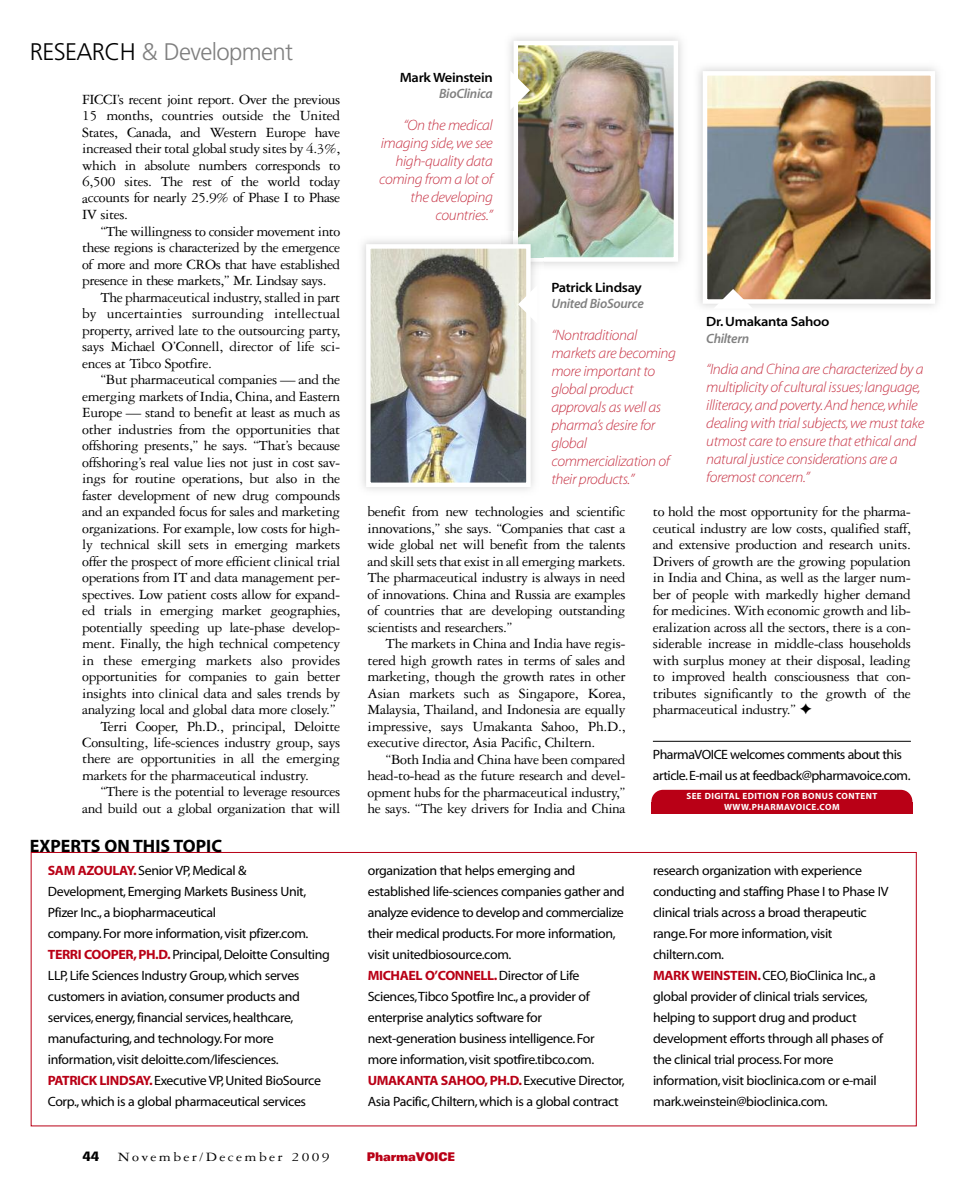
<style>
.page{position:relative;width:972px;height:1188px;background:#fff}
.page>*{position:absolute;margin:0;border:0;box-sizing:border-box;transform-origin:0 0}
.t1{font:300 24px "Frutiger";letter-spacing:-.03em;color:#808080}
.t2{font:18px "Myriad MM.700.wt.600.wd";color:#000}
.t3{font:15px/16.5px "Garamond Three";letter-spacing:-.025em;color:#000;text-align:justify}
.t4{font:15px/18px "Myriad MM It.215.wt.600.wd";letter-spacing:-.025em;color:#c73345}
.t5{font:15px "Garamond Three";letter-spacing:-.005em;color:#000}
.t6{font:13.5px/21px "Myriad MM.400.wt.600.wd";letter-spacing:-.025em;color:#000}
.t7{font:13.5px "Myriad MM.700.wt.600.wd";letter-spacing:-.03em;color:#b90016}
.t8{font:13.5px "Myriad MM.215.wt.700.wd";letter-spacing:-.025em;color:#000}
.t9{font:13.5px "Myriad MM It.565.wt.600.wd";letter-spacing:-.02em;color:#808080}
.t10{font:13.5px "Garamond Three";letter-spacing:.15em;color:#000;scale:1.15 1}
.t11{font:700 condensed 13.5px "Univers";color:#000;scale:1.4 1}
.t12{font:900 expanded 12px "Univers";letter-spacing:-.015em;color:#b90016;scale:.75 1}
.t13{font:9px/10.4px "Myriad MM.700.wt.600.wd";letter-spacing:.05em;color:#fff;text-align:center}
.s1{color:#000}
.s2{font-family:"Myriad MM.700.wt.600.wd";color:#b90016}
.s3{font-family:"Myriad MM.400.wt.600.wd";color:#000}
</style>
<div class="page">
<hr style="left:653px;top:741px;width:258px;height:1px;background:#000">
<img style="left:708px;top:76px;width:222px;height:223px">
<div style="left:703px;top:71px;width:232px;height:233px;border:4px solid #fff"></div>
<svg style="left:713px;top:289px;width:40px;height:20px"></svg>
<div style="left:651px;top:790px;width:261px;height:23px;background:#b90016;border-radius:12px"></div>
<img style="left:519px;top:46px;width:154px;height:211px">
<div style="left:514px;top:41px;width:164px;height:221px;border:4px solid #fff"></div>
<svg style="left:510px;top:71px;width:20px;height:39px"></svg>
<img style="left:501px;top:231px;width:43px;height:43px">
<img style="left:371px;top:249px;width:155px;height:233px">
<div style="left:366px;top:244px;width:165px;height:243px;border:4px solid #fff"></div>
<svg style="left:518px;top:285px;width:19px;height:39px"></svg>
<h1 class="t1" style="left:30px;top:42px;width:265px"><span class="s1">RESEARCH</span> &amp; Development</h1>
<p class="t8" style="left:400px;top:72px;width:94px">Mark Weinstein</p>
<p class="t9" style="left:439px;top:89px;width:55px">BioClinica</p>
<p class="t4" style="left:379px;top:117px;width:115px;text-align:right">“On the medical imaging side,we see high-quality data coming from a lot of the developing countries.”</p>
<p class="t3" style="left:82px;top:92px;width:260px">FICCI’s recent joint report. Over the previous 15 months, countries outside the United States, Canada, and Western Europe have increased their total global study sites by 4.3%, which in absolute numbers corresponds to 6,500 sites. The rest of the world today accounts for nearly 25.9% of Phase I to Phase IV sites.</p>
<p class="t3" style="left:100px;top:224px;width:241px">“The willingness to consider movement into</p>
<p class="t3" style="left:82px;top:241px;width:260px">these regions is characterized by the emergence</p>
<p class="t3" style="left:82px;top:257px;width:260px">of more and more CROs that have established</p>
<p class="t3" style="left:82px;top:274px;width:246px">presence in these markets,” Mr. Lindsay says.</p>
<p class="t3" style="left:100px;top:290px;width:241px">The pharmaceutical industry, stalled in part</p>
<p class="t5" style="left:82px;top:308px;width:260px">by uncertainties surrounding intellectual</p>
<p class="t3" style="left:82px;top:323px;width:259px">property, arrived late to the outsourcing party,</p>
<p class="t3" style="left:82px;top:340px;width:260px">says Michael O’Connell, director of life sci-</p>
<p class="t3" style="left:82px;top:356px;width:131px">ences at Tibco Spotfire.</p>
<p class="t3" style="left:100px;top:373px;width:241px">“But pharmaceutical companies — and the</p>
<p class="t3" style="left:82px;top:389px;width:260px">emerging markets of India, China, and Eastern</p>
<p class="t3" style="left:82px;top:406px;width:260px">Europe — stand to benefit at least as much as</p>
<p class="t3" style="left:82px;top:422px;width:260px">other industries from the opportunities that</p>
<p class="t3" style="left:82px;top:439px;width:260px">offshoring presents,” he says. “That’s because</p>
<p class="t3" style="left:82px;top:455px;width:260px">offshoring’s real value lies not just in cost sav-</p>
<p class="t3" style="left:82px;top:472px;width:260px">ings for routine operations, but also in the</p>
<p class="t3" style="left:82px;top:488px;width:260px">faster development of new drug compounds</p>
<p class="t3" style="left:82px;top:505px;width:260px">and an expanded focus for sales and marketing</p>
<p class="t3" style="left:82px;top:521px;width:260px">organizations. For example, low costs for high-</p>
<p class="t3" style="left:82px;top:538px;width:260px">ly technical skill sets in emerging markets</p>
<p class="t3" style="left:82px;top:554px;width:260px">offer the prospect of more efficient clinical trial</p>
<p class="t3" style="left:82px;top:571px;width:260px">operations from IT and data management per-</p>
<p class="t3" style="left:82px;top:587px;width:260px">spectives. Low patient costs allow for expand-</p>
<p class="t3" style="left:82px;top:604px;width:260px">ed trials in emerging market geographies,</p>
<p class="t3" style="left:82px;top:620px;width:260px">potentially speeding up late-phase develop-</p>
<p class="t3" style="left:82px;top:637px;width:260px">ment. Finally, the high technical competency</p>
<p class="t3" style="left:82px;top:653px;width:259px">in these emerging markets also provides</p>
<p class="t3" style="left:82px;top:670px;width:260px">opportunities for companies to gain better</p>
<p class="t3" style="left:82px;top:686px;width:260px">insights into clinical data and sales trends by</p>
<p class="t3" style="left:82px;top:703px;width:255px">analyzing local and global data more closely.”</p>
<p class="t3" style="left:100px;top:719px;width:241px">Terri Cooper, Ph.D., principal, Deloitte</p>
<p class="t3" style="left:82px;top:736px;width:260px">Consulting, life-sciences industry group, says</p>
<p class="t3" style="left:82px;top:752px;width:260px">there are opportunities in all the emerging</p>
<p class="t3" style="left:82px;top:769px;width:228px">markets for the pharmaceutical industry.</p>
<p class="t3" style="left:100px;top:785px;width:241px">“There is the potential to leverage resources</p>
<p class="t3" style="left:82px;top:802px;width:260px">and build out a global organization that will</p>
<p class="t13" style="left:686px;top:792px;width:193px">SEE DIGITAL EDITION FOR BONUS CONTENT<br>WWW.PHARMAVOICE.COM</p>
<p class="t8" style="left:551px;top:282px;width:92px">Patrick Lindsay</p>
<p class="t9" style="left:551px;top:299px;width:94px">United BioSource</p>
<p class="t4" style="left:551px;top:327px;width:126px">“Nontraditional markets are becoming more important to global product approvals as well as pharma’s desire for global commercialization of their products.”</p>
<p class="t8" style="left:706px;top:317px;width:125px">Dr.Umakanta Sahoo</p>
<p class="t9" style="left:706px;top:333px;width:44px">Chiltern</p>
<p class="t4" style="left:706px;top:361px;width:219px">“India and China are characterized by a multiplicity of cultural issues; language, illiteracy,and poverty.And hence,while dealing with trial subjects,we must take utmost care to ensure that ethical and natural justice considerations are a foremost concern.”</p>
<p class="t3" style="left:368px;top:505px;width:260px">benefit from new technologies and scientific innovations,” she says. “Companies that cast a wide global net will benefit from the talents and skill sets that exist in all emerging markets.<br>The pharmaceutical industry is always in need of innovations. China and Russia are examples of countries that are developing outstanding scientists and researchers.”</p>
<p class="t3" style="left:368px;top:637px;width:260px;text-indent:18px">The markets in China and India have regis&shy;tered high growth rates in terms of sales and marketing, though the growth rates in other Asian markets such as Singapore, Korea, Malaysia, Thailand, and Indonesia are equally impressive, says Umakanta Sahoo, Ph.D., executive director, Asia Pacific, Chiltern.</p>
<p class="t3" style="left:368px;top:752px;width:260px;text-indent:18px">“Both India and China have been compared head-to-head as the future research and devel&shy;opment hubs for the pharmaceutical industry,” he says. “The key drivers for India and China</p>
<p class="t3" style="left:653px;top:505px;width:260px">to hold the most opportunity for the pharma&shy;ceutical industry are low costs, qualified staff, and extensive production and research units.<br>Drivers of growth are the growing population in India and China, as well as the larger num&shy;ber of people with markedly higher demand for medicines. With economic growth and lib&shy;eralization across all the sectors, there is a con&shy;siderable increase in middle-class households with surplus money at their disposal, leading to improved health consciousness that con&shy;tributes significantly to the growth of the pharmaceutical industry.” ✦</p>
<p class="t6" style="left:653px;top:745px;width:259px">PharmaVOICE welcomes comments about this article.E-mail us at feedback@pharmavoice.com.</p>
<p class="t2" style="left:30px;top:840px;width:194px">EXPERTS ON THIS TOPIC</p>
<p class="t6" style="left:48px;top:862px;width:284px"><span class="s2">SAM AZOULAY.</span>Senior VP,Medical &amp; Development,Emerging Markets Business Unit, Pfizer Inc.,a biopharmaceutical<br>company.For more information,visit pfizer.com.<br><span class="s2">TERRI COOPER,PH.D.</span>Principal,Deloitte Consulting LLP,Life Sciences Industry Group,which serves customers in aviation, consumer products and services,energy,financial services,healthcare, manufacturing,and technology.For more information,visit deloitte.com/lifesciences.<br><span class="s2">PATRICK LINDSAY.</span>Executive VP,United BioSource Corp.,which is a global pharmaceutical services</p>
<p class="t6" style="left:368px;top:862px;width:259px">organization that helps emerging and established life-sciences companies gather and analyze evidence to develop and commercialize their medical products.For more information, visit unitedbiosource.com.</p>
<p class="t7" style="left:368px;top:971px;width:213px">MICHAEL O’CONNELL.<span class="s3">Director of Life</span></p>
<p class="t6" style="left:368px;top:988px;width:228px">Sciences,Tibco Spotfire Inc.,a provider of enterprise analytics software for next-generation business intelligence.For more information,visit spotfire.tibco.com.</p>
<p class="t7" style="left:368px;top:1076px;width:259px">UMAKANTA SAHOO,PH.D.<span class="s3">Executive Director,</span></p>
<p class="t6" style="left:368px;top:1093px;width:252px">Asia Pacific,Chiltern,which is a global contract</p>
<p class="t11" style="left:82px;top:1152px;width:13px">44</p>
<p class="t10" style="left:118px;top:1153px;width:186px">November/December 2009</p>
<p class="t12" style="left:367px;top:1153px;width:119px">PharmaVOICE</p>
<p class="t6" style="left:653px;top:862px;width:237px">research organization with experience conducting and staffing Phase I to Phase IV clinical trials across a broad therapeutic range.For more information,visit chiltern.com.<br><span class="s2">MARK WEINSTEIN.</span>CEO,BioClinica Inc.,a global provider of clinical trials services, helping to support drug and product development efforts through all phases of the clinical trial process.For more information,visit bioclinica.com or e-mail mark.weinstein@bioclinica.com.</p>
</div>
